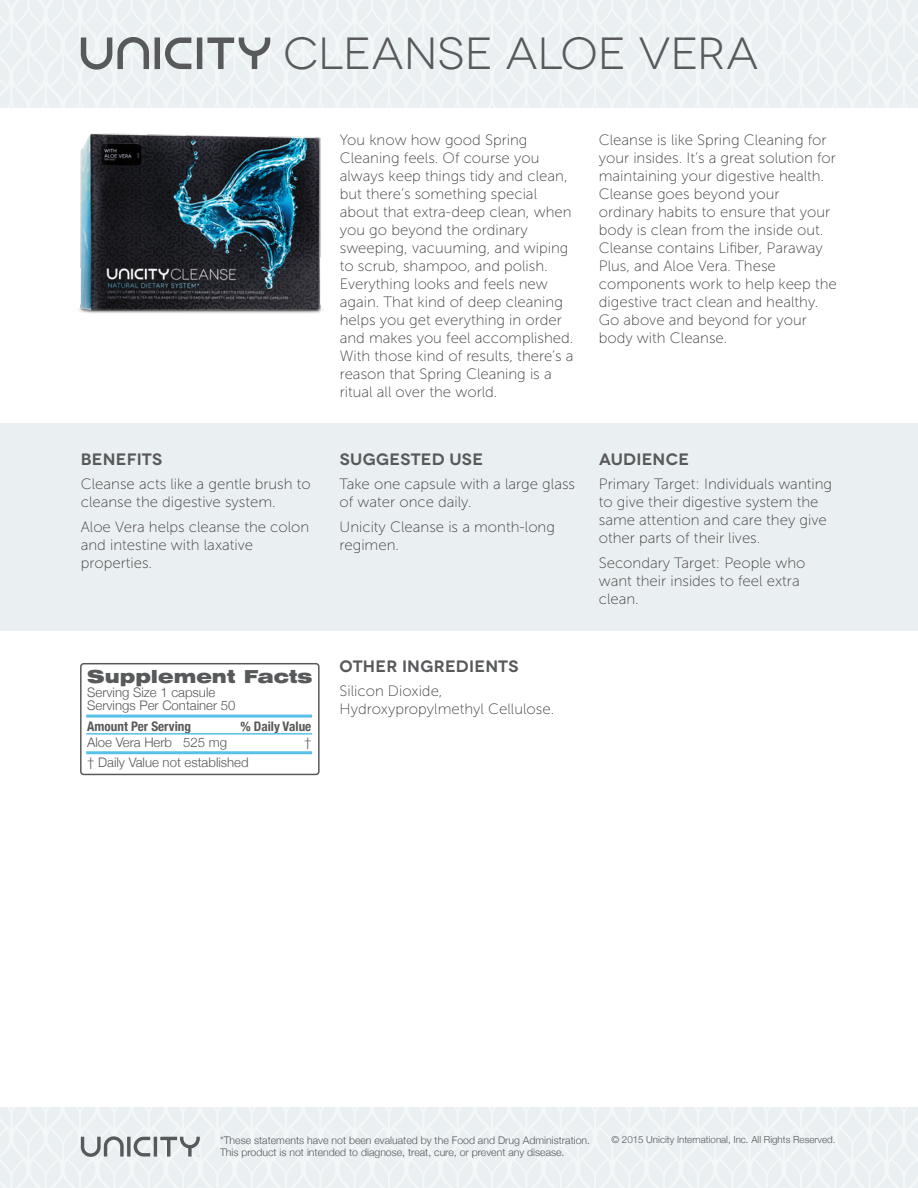
<style>
.page{position:relative;width:918px;height:1188px;background:#fff}
.page>*{position:absolute;margin:0;border:0;box-sizing:border-box;transform-origin:0 0}
.t1{font:45px "Novecentowide";color:#58595b}
.t2{font:900 expanded 18px "Swiss 721 BT";color:#58595b}
.t3{font:600 16.5px "Novecentowide";letter-spacing:.015em;color:#58595b}
.t4{font:15px/18px "Museo Sans 100";color:#444142}
.t5{font:300 13.2px/13.6px "Helvetica Neue";color:#58595b}
.t6{font:700 condensed 13.2px "Helvetica Neue";color:#58595b}
.t7{font:300 10.5px/12.6px "Helvetica Neue";color:#58595b}
.t8{font:300 9.75px "Helvetica Neue";color:#58595b}
</style>
<div class="page">
<div style="left:0;top:424px;width:918px;height:207px;background:#eaeff2"></div>
<img style="left:79px;top:133px;width:243px;height:180px">
<svg style="left:0;top:1107px;width:918px;height:81px;fill:#eaeff2"></svg>
<svg style="left:0;top:0;width:918px;height:108px;fill:#eaeff2"></svg>
<svg style="left:81px;top:37px;width:189px;height:33px"></svg>
<svg style="left:81px;top:1136px;width:119px;height:21px;background:#bbbec0"></svg>
<div style="left:80px;top:663px;width:240px;height:112px;border:2px solid #58595b;border-radius:3px"></div>
<hr style="left:86px;top:715px;width:226px;height:3px;background:#58c1e9">
<hr style="left:86px;top:733px;width:226px;height:2px;background:#58c1e9">
<hr style="left:86px;top:751px;width:226px;height:3px;background:#58c1e9">
<h1 class="t1" style="left:284px;top:27px;width:476px">CLEANSE ALOE VERA</h1>
<p class="t4" style="left:340px;top:131px;width:235px">You know how good Spring<br>Cleaning feels. Of course you always keep things tidy and clean, but there’s something special about that extra-deep clean, when you go beyond the ordinary sweeping, vacuuming, and wiping to scrub, shampoo, and polish.<br>Everything looks and feels new again. That kind of deep cleaning helps you get everything in order and makes you feel accomplished.<br>With those kind of results, there’s a reason that Spring Cleaning is a ritual all over the world.</p>
<p class="t4" style="left:599px;top:131px;width:240px">Cleanse is like Spring Cleaning for your insides. It’s a great solution for maintaining your digestive health.<br>Cleanse goes beyond your ordinary habits to ensure that your body is clean from the inside out.<br>Cleanse contains Lifiber, Paraway<br>Plus, and Aloe Vera. These components work to help keep the digestive tract clean and healthy.<br>Go above and beyond for your body with Cleanse.</p>
<p class="t3" style="left:81px;top:449px;width:83px">BENEFITS</p>
<p class="t3" style="left:340px;top:449px;width:145px">SUGGESTED USE</p>
<p class="t4" style="left:81px;top:475px;width:231px">Cleanse acts like a gentle brush to cleanse the digestive system.</p>
<p class="t4" style="left:81px;top:518px;width:230px">Aloe Vera helps cleanse the colon and intestine with laxative properties.</p>
<p class="t4" style="left:340px;top:475px;width:237px">Take one capsule with a large glass of water once daily.</p>
<p class="t4" style="left:340px;top:518px;width:217px">Unicity Cleanse is a month-long regimen.</p>
<p class="t2" style="left:87px;top:666px;width:227px">Supplement Facts</p>
<p class="t5" style="left:87px;top:684px;width:150px">Serving Size 1 capsule<br>Servings Per Container 50</p>
<p class="t6" style="left:87px;top:715px;width:105px">Amount Per Serving</p>
<p class="t6" style="left:240px;top:715px;width:72px">% Daily Value</p>
<p class="t5" style="left:87px;top:734px;width:141px">Aloe Vera Herb 525 mg</p>
<p class="t5" style="left:304px;top:734px;width:9px">†</p>
<p class="t5" style="left:87px;top:755px;width:163px">† Daily Value not established</p>
<p class="t3" style="left:340px;top:656px;width:181px">OTHER INGREDIENTS</p>
<p class="t4" style="left:340px;top:682px;width:216px">Silicon Dioxide,<br>Hydroxypropylmethyl Cellulose.</p>
<p class="t3" style="left:599px;top:449px;width:92px">AUDIENCE</p>
<p class="t4" style="left:599px;top:475px;width:235px">Primary Target: Individuals wanting to give their digestive system the same attention and care they give other parts of their lives.</p>
<p class="t4" style="left:599px;top:554px;width:208px">Secondary Target: People who want their insides to feel extra clean.</p>
<p class="t7" style="left:220px;top:1133px;width:372px">*These statements have not been evaluated by the Food and Drug Administration.<br>This product is not intended to diagnose, treat, cure, or prevent any disease.</p>
<p class="t8" style="left:611px;top:1132px;width:225px">© 2015 Unicity International, Inc. All Rights Reserved.</p>
</div>
